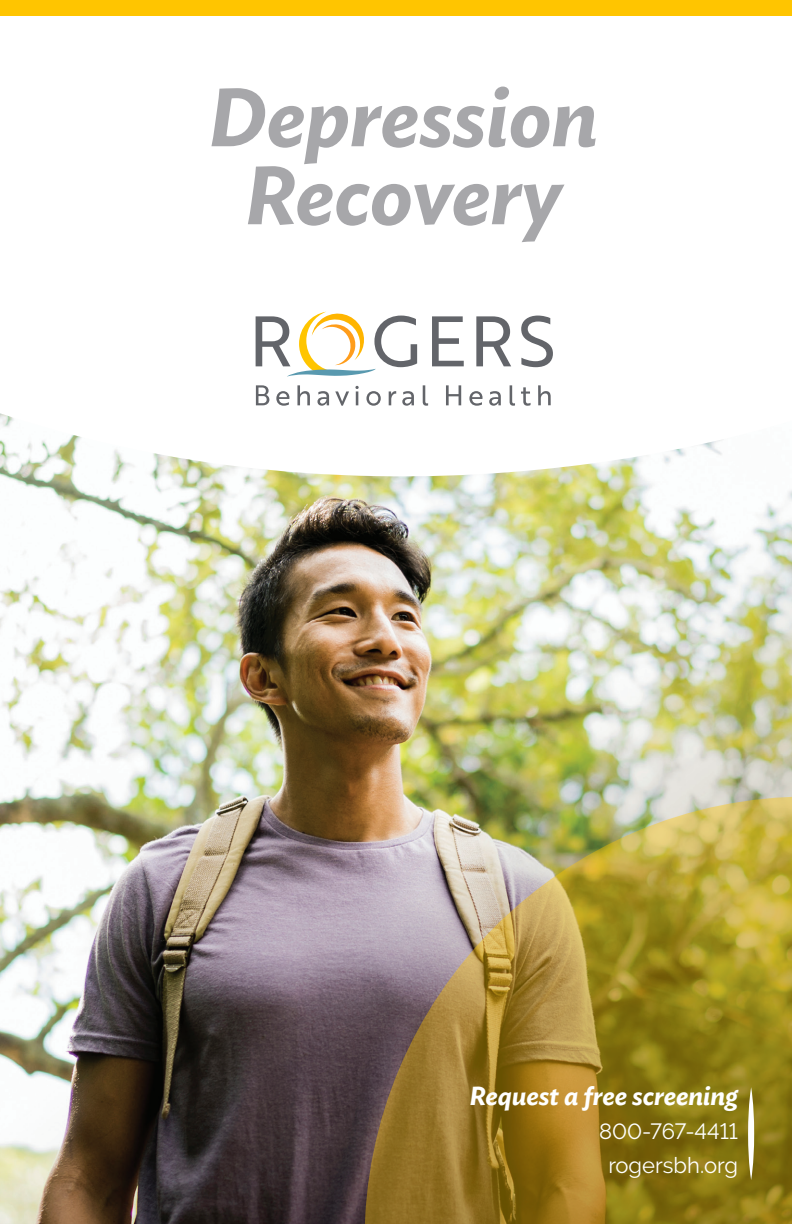
<style>
.page{position:relative;width:792px;height:1224px;background:#fff}
.page>*{position:absolute;margin:0;border:0;box-sizing:border-box;transform-origin:0 0}
.t1{font:italic 600 82px/78px "Ideal Sans";color:#a7a7aa;text-align:center}
.t2{font:italic 600 26px "Ideal Sans";color:#fff}
.t3{font:22px "Raleway";color:#fff}
</style>
<div class="page">
<img style="left:0;top:554px;width:792px;height:670px">
<svg style="left:0;top:15px;width:792px;height:539px"></svg>
<div style="left:206px;top:266px;width:394px;height:189px;background:#fff"></div>
<svg style="left:256px;top:311px;width:161px;height:65px"></svg>
<svg style="left:432px;top:316px;width:32px;height:50px"></svg>
<svg style="left:476px;top:316px;width:35px;height:50px"></svg>
<svg style="left:521px;top:316px;width:32px;height:51px"></svg>
<svg style="left:256px;top:385px;width:13px;height:20px"></svg>
<svg style="left:276px;top:391px;width:13px;height:15px"></svg>
<svg style="left:297px;top:385px;width:13px;height:20px"></svg>
<svg style="left:317px;top:391px;width:12px;height:15px"></svg>
<svg style="left:335px;top:391px;width:14px;height:15px"></svg>
<svg style="left:355px;top:386px;width:4px;height:19px"></svg>
<svg style="left:366px;top:391px;width:15px;height:15px"></svg>
<svg style="left:389px;top:391px;width:7px;height:14px"></svg>
<svg style="left:402px;top:391px;width:12px;height:15px"></svg>
<svg style="left:423px;top:385px;width:5px;height:21px"></svg>
<svg style="left:446px;top:385px;width:15px;height:20px"></svg>
<svg style="left:469px;top:391px;width:14px;height:15px"></svg>
<svg style="left:489px;top:391px;width:12px;height:15px"></svg>
<svg style="left:510px;top:385px;width:5px;height:21px"></svg>
<svg style="left:521px;top:387px;width:10px;height:19px"></svg>
<svg style="left:538px;top:385px;width:13px;height:20px"></svg>
<div style="left:0;top:0;width:792px;height:15px;background:#ffc500"></div>
<img style="left:364px;top:796px;width:428px;height:428px">
<svg style="left:748px;top:1087px;width:6px;height:93px"></svg>
<p class="t1" style="left:208px;top:72px;width:392px">Depression<br>Recovery</p>
<p class="t2" style="left:469px;top:1076px;width:270px">Request a free screening</p>
<p class="t3" style="left:599px;top:1119px;width:140px">800-767-4411</p>
<p class="t3" style="left:608px;top:1153px;width:131px">rogersbh.org</p>
</div>
